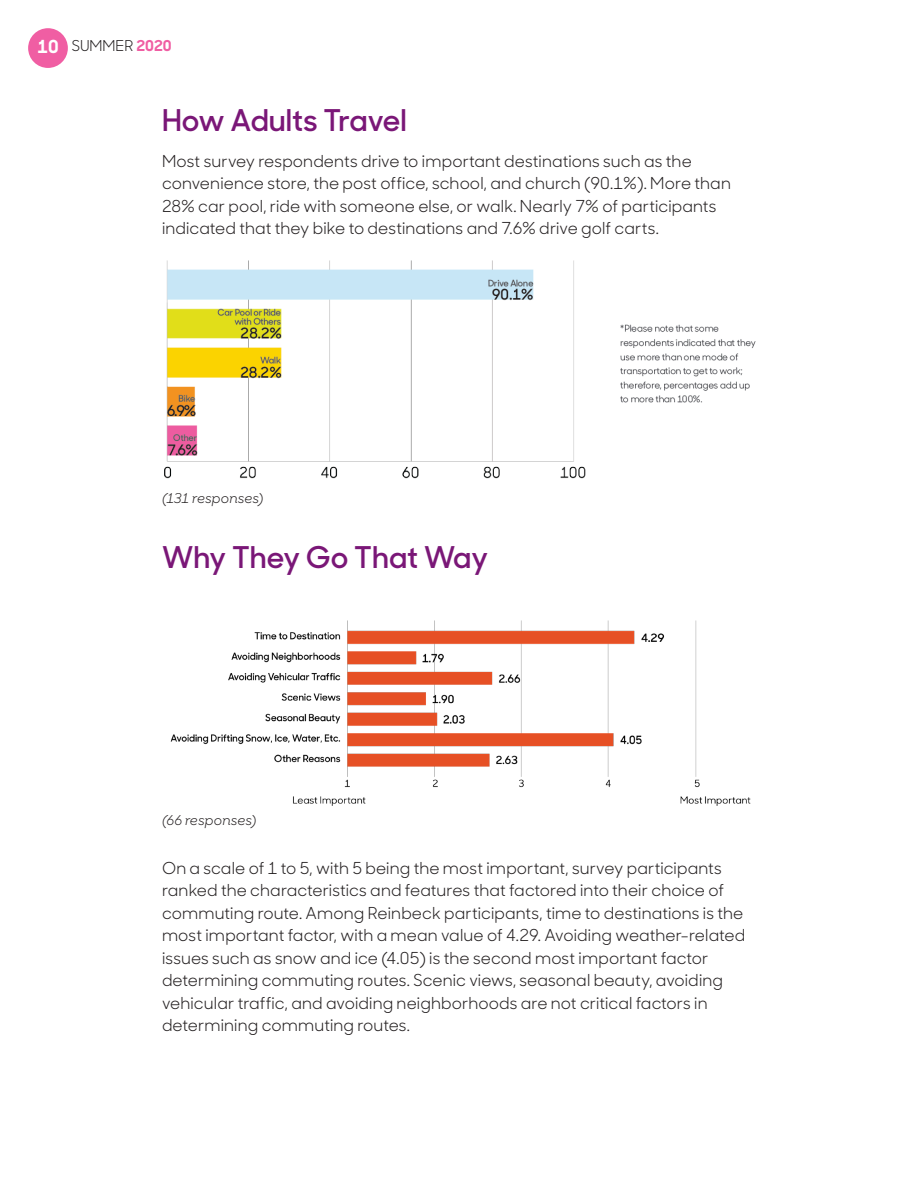
<style>
.page{position:relative;width:918px;height:1188px;background:#fff}
.page>*{position:absolute;margin:0;border:0;box-sizing:border-box;transform-origin:0 0}
.Heading_1{font:600 30px "Sharp Sans No 1";color:#7a1777}
.Body_Text{font:16.5px/22.5px "Sharp Sans No 1";letter-spacing:.005em;color:#231f20}
.t1{font:15px "Sharp Sans No 1";color:#231f20}
.t2{font:italic 13.5px "Sharp Sans No 1";letter-spacing:.01em;color:#231f20}
.s1{font-weight:700;font-size:18px;color:#fff}
.s2{font-weight:700;color:#f05ea3}
</style>
<div class="page">
<div style="left:28px;top:28px;width:40px;height:40px;background:#f05ea3;border-radius:50%"></div>
<img style="left:170px;top:620px;width:581px;height:186px">
<img style="left:164px;top:260px;width:592px;height:219px">
<p class="t1" style="left:37px;top:34px;width:136px"><span class="s1">10</span> SUMMER <span class="s2">2020</span></p>
<p class="Heading_1" style="left:162px;top:96px;width:246px">How Adults Travel</p>
<p class="Body_Text" style="left:162px;top:148px;width:570px">Most survey respondents drive to important destinations such as the convenience store, the post office, school, and church (90.1%). More than 28% car pool, ride with someone else, or walk. Nearly 7% of participants indicated that they bike to destinations and 7.6% drive golf carts.</p>
<p class="t2" style="left:162px;top:488px;width:103px">(131 responses)</p>
<p class="Heading_1" style="left:162px;top:534px;width:328px">Why They Go That Way</p>
<p class="t2" style="left:162px;top:810px;width:96px">(66 responses)</p>
<p class="Body_Text" style="left:162px;top:855px;width:585px">On a scale of 1 to 5, with 5 being the most important, survey participants ranked the characteristics and features that factored into their choice of commuting route. Among Reinbeck participants, time to destinations is the most important factor, with a mean value of 4.29. Avoiding weather-related issues such as snow and ice (4.05) is the second most important factor determining commuting routes. Scenic views, seasonal beauty, avoiding vehicular traffic, and avoiding neighborhoods are not critical factors in determining commuting routes.</p>
</div>
